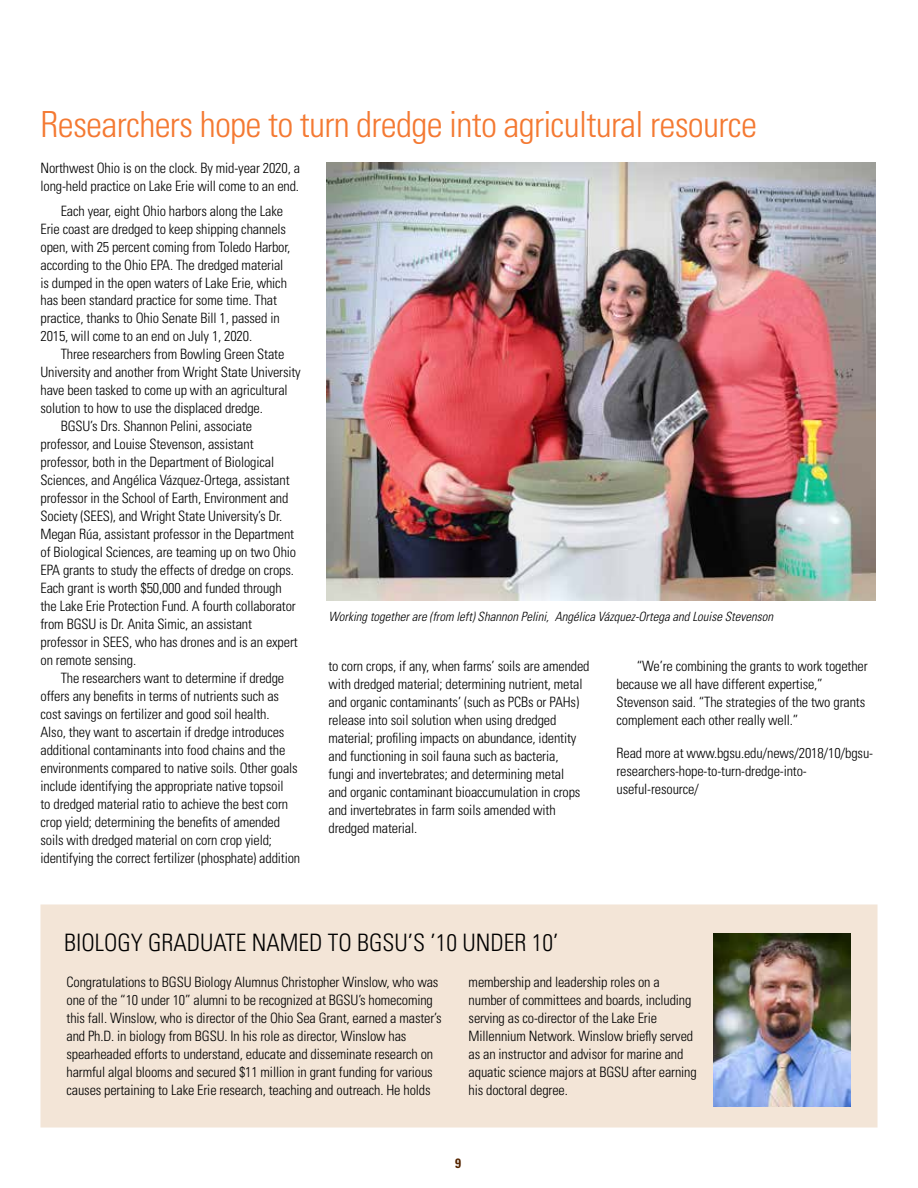
<style>
.page{position:relative;width:918px;height:1188px;background:#fff}
.page>*{position:absolute;margin:0;border:0;box-sizing:border-box;transform-origin:0 0}
.t1{font:300 condensed 36px "Univers LT Std";letter-spacing:-.02em;color:#f47932}
.t2{font:300 condensed 24px "Univers LT Std";color:#000}
.t3{font:300 condensed 14.25px/18px "Univers LT Std";letter-spacing:-.01em;color:#000}
.t4{font:700 condensed 13.5px "Univers LT Std";color:#552500}
.t5{font:italic 300 condensed 12.75px "Univers LT Std";color:#000}
</style>
<div class="page">
<img style="left:327px;top:162px;width:549px;height:438px">
<div style="left:40px;top:904px;width:838px;height:224px;background:#f3e5d7"></div>
<img style="left:714px;top:934px;width:136px;height:172px">
<h1 class="t1" style="left:40px;top:102px;width:718px">Researchers hope to turn dredge into agricultural resource</h1>
<p class="t3" style="left:40px;top:159px;width:261px">Northwest Ohio is on the clock. By mid-year 2020, a long-held practice on Lake Erie will come to an end.</p>
<p class="t3" style="left:40px;top:202px;width:251px;text-indent:20px">Each year, eight Ohio harbors along the Lake Erie coast are dredged to keep shipping channels open, with 25 percent coming from Toledo Harbor, according to the Ohio EPA. The dredged material is dumped in the open waters of Lake Erie, which has been standard practice for some time. That practice, thanks to Ohio Senate Bill 1, passed in 2015, will come to an end on July 1, 2020.</p>
<p class="t3" style="left:61px;top:345px;width:225px">Three researchers from Bowling Green State</p>
<p class="t3" style="left:40px;top:363px;width:262px">University and another from Wright State University</p>
<p class="t3" style="left:40px;top:381px;width:249px">have been tasked to come up with an agricultural</p>
<p class="t3" style="left:40px;top:399px;width:224px">solution to how to use the displaced dredge.</p>
<p class="t3" style="left:61px;top:417px;width:193px">BGSU’s Drs. Shannon Pelini, associate</p>
<p class="t3" style="left:40px;top:435px;width:215px">professor, and Louise Stevenson, assistant</p>
<p class="t3" style="left:40px;top:453px;width:235px">professor, both in the Department of Biological</p>
<p class="t3" style="left:40px;top:471px;width:251px">Sciences, and Angélica Vázquez-Ortega, assistant</p>
<p class="t3" style="left:40px;top:489px;width:249px">professor in the School of Earth, Environment and</p>
<p class="t3" style="left:40px;top:507px;width:243px">Society (SEES), and Wright State University’s Dr.</p>
<p class="t3" style="left:40px;top:525px;width:255px">Megan Rúa, assistant professor in the Department</p>
<p class="t3" style="left:40px;top:543px;width:257px">of Biological Sciences, are teaming up on two Ohio</p>
<p class="t3" style="left:40px;top:561px;width:255px">EPA grants to study the effects of dredge on crops.</p>
<p class="t3" style="left:40px;top:579px;width:243px">Each grant is worth $50,000 and funded through</p>
<p class="t3" style="left:40px;top:597px;width:257px">the Lake Erie Protection Fund. A fourth collaborator</p>
<p class="t3" style="left:40px;top:615px;width:213px">from BGSU is Dr. Anita Simic, an assistant</p>
<p class="t3" style="left:40px;top:633px;width:259px">professor in SEES, who has drones and is an expert</p>
<p class="t3" style="left:40px;top:651px;width:97px">on remote sensing.</p>
<p class="t3" style="left:61px;top:669px;width:225px">The researchers want to determine if dredge</p>
<p class="t3" style="left:40px;top:687px;width:240px">offers any benefits in terms of nutrients such as</p>
<p class="t3" style="left:40px;top:705px;width:231px">cost savings on fertilizer and good soil health.</p>
<p class="t3" style="left:40px;top:723px;width:246px">Also, they want to ascertain if dredge introduces</p>
<p class="t3" style="left:40px;top:741px;width:246px">additional contaminants into food chains and the</p>
<p class="t3" style="left:40px;top:759px;width:259px">environments compared to native soils. Other goals</p>
<p class="t3" style="left:40px;top:777px;width:245px">include identifying the appropriate native topsoil</p>
<p class="t3" style="left:40px;top:795px;width:249px">to dredged material ratio to achieve the best corn</p>
<p class="t3" style="left:40px;top:813px;width:241px">crop yield; determining the benefits of amended</p>
<p class="t3" style="left:40px;top:831px;width:233px">soils with dredged material on corn crop yield;</p>
<p class="t3" style="left:40px;top:849px;width:261px">identifying the correct fertilizer (phosphate) addition</p>
<p class="t5" style="left:328px;top:609px;width:446px">Working together are (from left) Shannon Pelini, Angélica Vázquez-Ortega and Louise Stevenson</p>
<p class="t3" style="left:329px;top:657px;width:263px">to corn crops, if any, when farms’ soils are amended with dredged material; determining nutrient, metal and organic contaminants’ (such as PCBs or PAHs) release into soil solution when using dredged material; profiling impacts on abundance, identity and functioning in soil fauna such as bacteria,<br>fungi and invertebrates; and determining metal<br>and organic contaminant bioaccumulation in crops and invertebrates in farm soils amended with dredged material.</p>
<p class="t3" style="left:617px;top:657px;width:253px;text-indent:20px">“We’re combining the grants to work together because we all have different expertise,” Stevenson said. “The strategies of the two grants complement each other really well.”</p>
<p class="t3" style="left:617px;top:744px;width:258px">Read more at www.bgsu.edu/news/2018/10/bgsu&shy;researchers-hope-to-turn-dredge-into&shy;useful-resource/</p>
<h2 class="t2" style="left:64px;top:928px;width:496px">BIOLOGY GRADUATE NAMED TO BGSU’S ’10 UNDER 10’</h2>
<p class="t3" style="left:67px;top:973px;width:377px">Congratulations to BGSU Biology Alumnus Christopher Winslow, who was one of the “10 under 10” alumni to be recognized at BGSU’s homecoming this fall. Winslow, who is director of the Ohio Sea Grant, earned a master’s and Ph.D. in biology from BGSU. In his role as director, Winslow has spearheaded efforts to understand, educate and disseminate research on harmful algal blooms and secured $11 million in grant funding for various causes pertaining to Lake Erie research, teaching and outreach. He holds</p>
<p class="t3" style="left:469px;top:973px;width:230px">membership and leadership roles on a number of committees and boards, including serving as co-director of the Lake Erie Millennium Network. Winslow briefly served as an instructor and advisor for marine and aquatic science majors at BGSU after earning his doctoral degree.</p>
<p class="t4" style="left:455px;top:1155px;width:7px">9</p>
</div>
